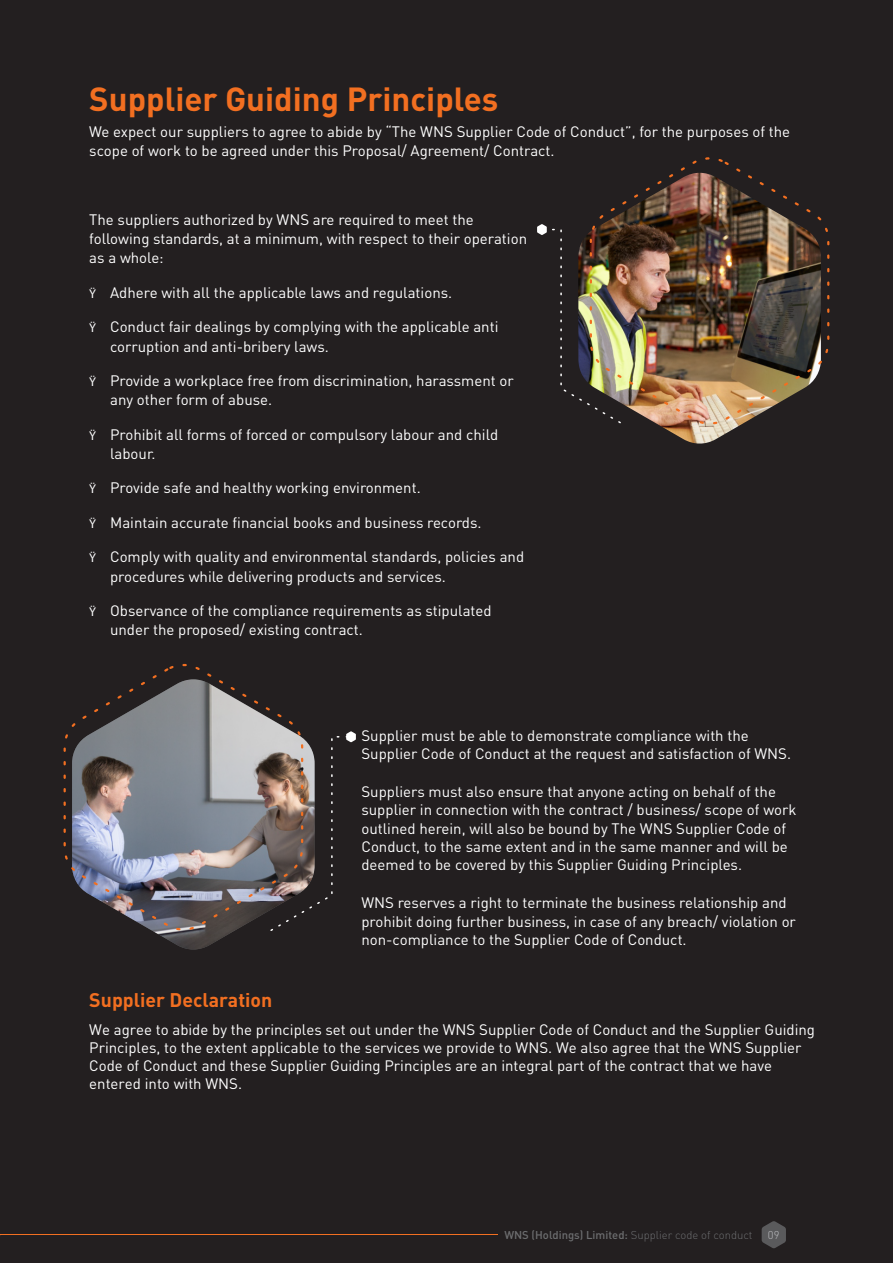
<style>
.page{position:relative;width:893px;height:1263px;background:#231f20}
.page>*{position:absolute;margin:0;border:0;box-sizing:border-box;transform-origin:0 0}
.t1{font:700 33px "DIN Pro";color:#f26f21}
.t2{font:700 19.5px "DIN Pro";color:#f26f21}
.t3{font:15px/19.2px "DIN Pro";color:#fff}
.t4{font:500 11.25px "DIN Pro";color:#6d6e70}
.t5{font:300 11.25px "DIN Pro";color:#bbbcbf}
.s1{font-family:"Myriad Pro";font-size:12.75px}
.s2{font-weight:300}
</style>
<div class="page">
<img style="left:664px;top:428px;width:71px;height:16px">
<img style="left:599px;top:157px;width:231px;height:271px">
<img style="left:537px;top:224px;width:85px;height:201px">
<img style="left:158px;top:934px;width:71px;height:16px">
<img style="left:63px;top:663px;width:230px;height:271px">
<svg style="left:269px;top:731px;width:87px;height:201px"></svg>
<hr style="left:0;top:1234px;width:498px;height:1px;background:#f26f21">
<svg style="left:762px;top:1221px;width:24px;height:27px"></svg>
<h1 class="t1" style="left:89px;top:77px;width:411px">Supplier Guiding Principles</h1>
<p class="t3" style="left:89px;top:121px;width:702px">We expect our suppliers to agree to abide by “The WNS Supplier Code of Conduct”, for the purposes of the scope of work to be agreed under this Proposal/ Agreement/ Contract.</p>
<p class="t3" style="left:89px;top:209px;width:439px">The suppliers authorized by WNS are required to meet the following standards, at a minimum, with respect to their operation as a whole:</p>
<p class="t3" style="left:89px;top:282px;width:364px"><span class="s1">Ÿ</span> Adhere with all the applicable laws and regulations.</p>
<p class="t3" style="left:110px;top:317px;width:390px;text-indent:-21px"><span class="s1">Ÿ</span> Conduct fair dealings by complying with the applicable anti corruption and anti-bribery laws.</p>
<p class="t3" style="left:110px;top:370px;width:405px;text-indent:-21px"><span class="s1">Ÿ</span> Provide a workplace free from discrimination, harassment or any other form of abuse.</p>
<p class="t3" style="left:110px;top:424px;width:390px;text-indent:-21px"><span class="s1">Ÿ</span> Prohibit all forms of forced or compulsory labour and child labour.</p>
<p class="t3" style="left:89px;top:478px;width:333px"><span class="s1">Ÿ</span> Provide safe and healthy working environment.</p>
<p class="t3" style="left:89px;top:512px;width:394px"><span class="s1">Ÿ</span> Maintain accurate financial books and business records.</p>
<p class="t3" style="left:110px;top:547px;width:416px;text-indent:-21px"><span class="s1">Ÿ</span> Comply with quality and environmental standards, policies and procedures while delivering products and services.</p>
<p class="t3" style="left:110px;top:600px;width:383px;text-indent:-21px"><span class="s1">Ÿ</span> Observance of the compliance requirements as stipulated under the proposed/ existing contract.</p>
<p class="t3" style="left:361px;top:725px;width:431px;line-height:18.1px">Supplier must be able to demonstrate compliance with the<br>Supplier Code of Conduct at the request and satisfaction of WNS.</p>
<p class="t3" style="left:361px;top:782px;width:437px;line-height:18.1px">Suppliers must also ensure that anyone acting on behalf of the supplier in connection with the contract / business/ scope of work outlined herein, will also be bound by The WNS Supplier Code of Conduct, to the same extent and in the same manner and will be deemed to be covered by this Supplier Guiding Principles.</p>
<p class="t3" style="left:361px;top:893px;width:436px;line-height:18.1px">WNS reserves a right to terminate the business relationship and prohibit doing further business, in case of any breach/ violation or non-compliance to the Supplier Code of Conduct.</p>
<h2 class="t2" style="left:89px;top:986px;width:185px">Supplier Declaration</h2>
<p class="t3" style="left:89px;top:1020px;width:727px;line-height:18px">We agree to abide by the principles set out under the WNS Supplier Code of Conduct and the Supplier Guiding Principles, to the extent applicable to the services we provide to WNS. We also agree that the WNS Supplier Code of Conduct and these Supplier Guiding Principles are an integral part of the contract that we have entered into with WNS.</p>
<p class="t4" style="left:504px;top:1227px;width:250px">WNS (Holdings) Limited: <span class="s2">Supplier code of conduct</span></p>
<p class="t5" style="left:768px;top:1227px;width:13px">09</p>
</div>
